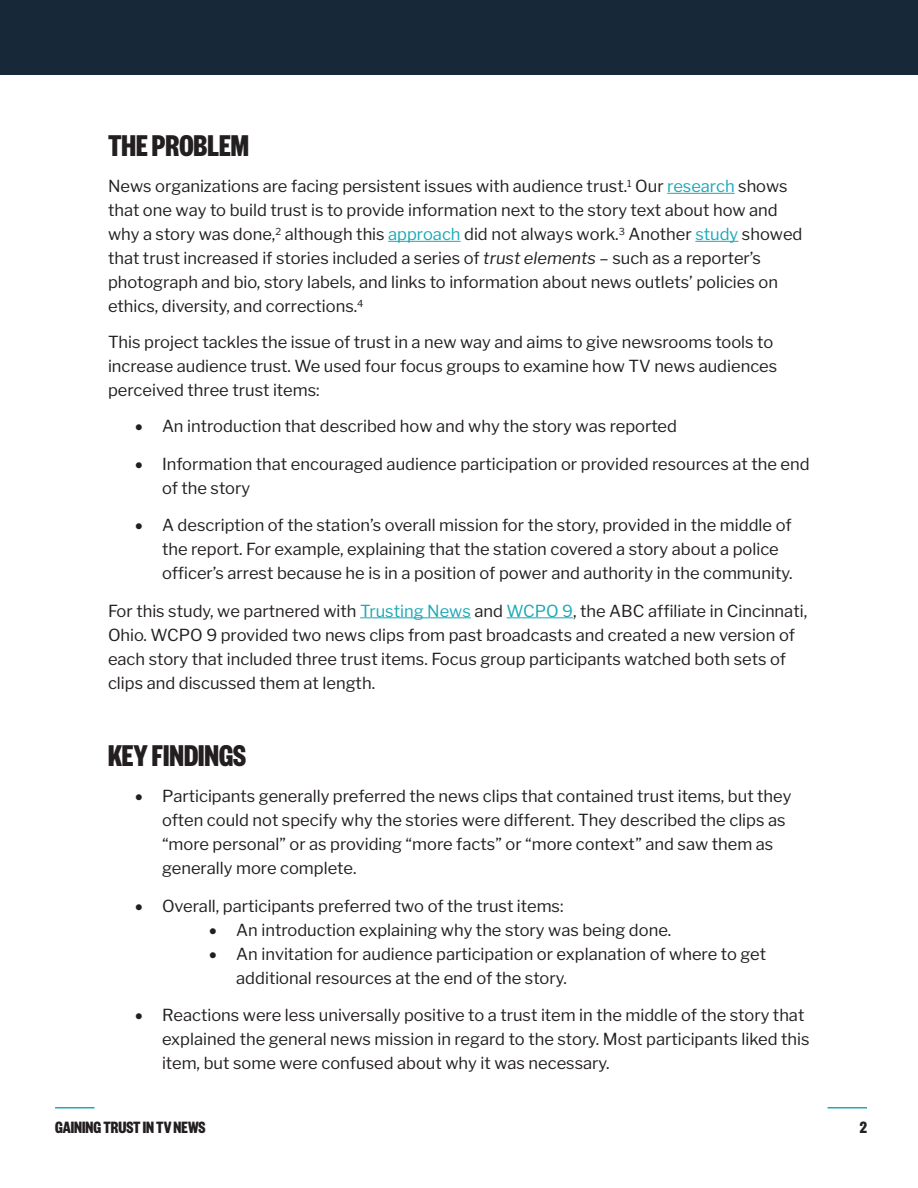
<style>
.page{position:relative;width:918px;height:1188px;background:#fff}
.page>*{position:absolute;margin:0;border:0;box-sizing:border-box;transform-origin:0 0}
.t1{font:700 33px "Founders Grotesk X Cond";color:#231f20}
.t2{font:700 18px "Founders Grotesk X Cond";color:#231f20}
.t3{font:16.5px/24px "Libre Franklin";color:#231f20}
.s1{color:#1da8b6}
.s2{font-style:italic}
</style>
<div class="page">
<hr style="left:55px;top:1107px;width:40px;height:1px;background:#1da8b6">
<hr style="left:828px;top:1107px;width:39px;height:1px;background:#1da8b6">
<div style="left:0;top:0;width:918px;height:75px;background:#172938"></div>
<hr style="left:667px;top:193px;width:68px;height:1px;background:#1da8b6">
<hr style="left:388px;top:241px;width:73px;height:1px;background:#1da8b6">
<hr style="left:695px;top:241px;width:43px;height:1px;background:#1da8b6">
<hr style="left:360px;top:617px;width:111px;height:1px;background:#1da8b6">
<hr style="left:507px;top:617px;width:66px;height:1px;background:#1da8b6">
<p class="t1" style="left:108px;top:125px;width:142px">THE PROBLEM</p>
<p class="t3" style="left:108px;top:174px;width:696px">News organizations are facing persistent issues with audience trust.<sup>1</sup> Our <span class="s1">research</span> shows that one way to build trust is to provide information next to the story text about how and why a story was done,<sup>2</sup> although this <span class="s1">approach</span> did not always work.<sup>3</sup> Another <span class="s1">study</span> showed that trust increased if stories included a series of <span class="s2">trust elements</span> – such as a reporter’s photograph and bio, story labels, and links to information about news outlets’ policies on ethics, diversity, and corrections.<sup>4</sup></p>
<p class="t3" style="left:108px;top:330px;width:671px">This project tackles the issue of trust in a new way and aims to give newsrooms tools to increase audience trust. We used four focus groups to examine how TV news audiences perceived three trust items:</p>
<p class="t3" style="left:135px;top:414px;width:544px">• An introduction that described how and why the story was reported</p>
<p class="t3" style="left:162px;top:452px;width:649px;text-indent:-27px">• Information that encouraged audience participation or provided resources at the end of the story</p>
<p class="t3" style="left:162px;top:513px;width:632px;text-indent:-27px">• A description of the station’s overall mission for the story, provided in the middle of the report. For example, explaining that the station covered a story about a police officer’s arrest because he is in a position of power and authority in the community.</p>
<p class="t3" style="left:108px;top:599px;width:701px">For this study, we partnered with <span class="s1">Trusting News</span> and <span class="s1">WCPO 9</span>, the ABC affiliate in Cincinnati, Ohio. WCPO 9 provided two news clips from past broadcasts and created a new version of each story that included three trust items. Focus group participants watched both sets of clips and discussed them at length.</p>
<p class="t1" style="left:108px;top:735px;width:140px">KEY FINDINGS</p>
<p class="t3" style="left:162px;top:784px;width:631px;text-indent:-27px">• Participants generally preferred the news clips that contained trust items, but they often could not specify why the stories were different. They described the clips as “more personal” or as providing “more facts” or “more context” and saw them as generally more complete.</p>
<p class="t3" style="left:135px;top:894px;width:430px">• Overall, participants preferred two of the trust items:</p>
<p class="t3" style="left:209px;top:918px;width:464px">• An introduction explaining why the story was being done.</p>
<p class="t3" style="left:236px;top:942px;width:531px;text-indent:-27px">• An invitation for audience participation or explanation of where to get additional resources at the end of the story.</p>
<p class="t3" style="left:162px;top:1003px;width:649px;text-indent:-27px">• Reactions were less universally positive to a trust item in the middle of the story that explained the general news mission in regard to the story. Most participants liked this item, but some were confused about why it was necessary.</p>
<p class="t2" style="left:55px;top:1116px;width:152px">GAINING TRUST IN TV NEWS</p>
<p class="t2" style="left:860px;top:1116px;width:9px">2</p>
</div>
